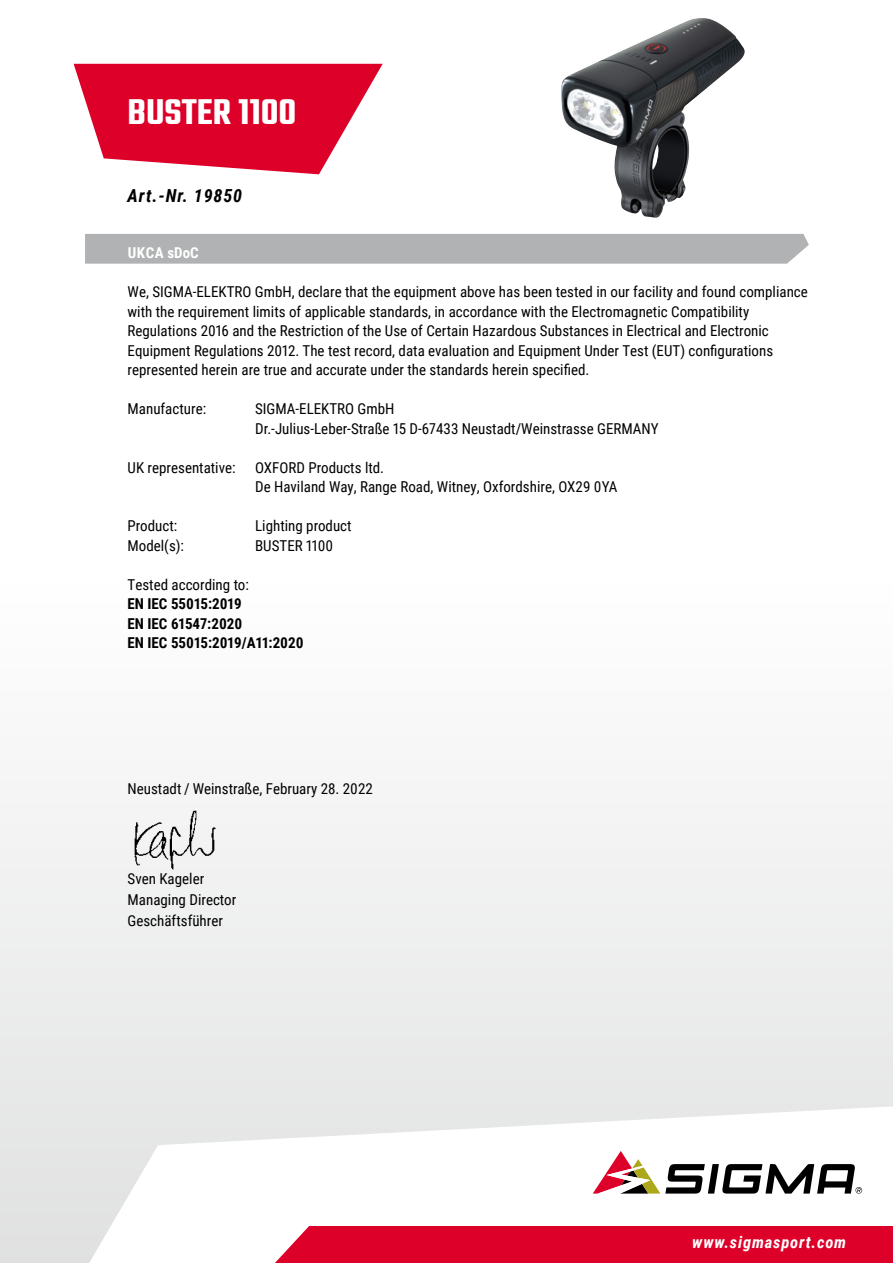
<style>
.page{position:relative;width:893px;height:1263px;background:#fff}
.page>*{position:absolute;margin:0;border:0;box-sizing:border-box;transform-origin:0 0}
.t1{font:600 39px "Teko";color:#fff}
.A-Artikelnummer_gros{font:italic 700 18px "Roboto Condensed";letter-spacing:.05em;color:#000}
.t2{font:italic 700 16.5px "Roboto Condensed";letter-spacing:.05em;color:#fff}
.t3{font:15px/19.5px "Roboto Condensed";color:#000}
.t4{font:700 15px "Roboto Condensed";color:#000}
.t5{font:700 15px "Roboto Condensed";letter-spacing:.015em;color:#fff}
</style>
<div class="page">
<div style="left:0;top:578px;width:893px;height:685px;background:#f2f2f3"></div>
<svg style="left:89px;top:1106px;width:804px;height:157px;fill:#fff"></svg>
<div style="left:275px;top:1226px;width:618px;height:37px;background:#dd0029"></div>
<svg style="left:593px;top:1151px;width:269px;height:42px"></svg>
<svg style="left:74px;top:64px;width:309px;height:110px"></svg>
<img style="left:561px;top:18px;width:184px;height:200px">
<div style="left:85px;top:234px;width:724px;height:30px;background:#b1b2b3"></div>
<img style="left:134px;top:810px;width:82px;height:60px">
<p class="t1" style="left:128px;top:88px;width:170px">BUSTER 1100</p>
<p class="A-Artikelnummer_gros" style="left:128px;top:183px;width:116px">Art.-Nr. 19850</p>
<p class="t5" style="left:128px;top:242px;width:72px">UKCA sDoC</p>
<p class="t3" style="left:128px;top:281px;width:682px">We, SIGMA-ELEKTRO GmbH, declare that the equipment above has been tested in our facility and found compliance with the requirement limits of applicable standards, in accordance with the Electromagnetic Compatibility Regulations 2016 and the Restriction of the Use of Certain Hazardous Substances in Electrical and Electronic Equipment Regulations 2012. The test record, data evaluation and Equipment Under Test (EUT) configurations represented herein are true and accurate under the standards herein specified.</p>
<p class="t3" style="left:128px;top:398px;width:80px">Manufacture:</p>
<p class="t3" style="left:255px;top:398px;width:141px">SIGMA-ELEKTRO GmbH</p>
<p class="t3" style="left:255px;top:418px;width:405px">Dr.-Julius-Leber-Straße 15 D-67433 Neustadt/Weinstrasse GERMANY</p>
<p class="t3" style="left:128px;top:457px;width:110px">UK representative:</p>
<p class="t3" style="left:255px;top:457px;width:131px">OXFORD Products ltd.</p>
<p class="t3" style="left:255px;top:476px;width:364px">De Haviland Way, Range Road, Witney, Oxfordshire, OX29 0YA</p>
<p class="t3" style="left:128px;top:515px;width:51px">Product:</p>
<p class="t3" style="left:255px;top:515px;width:98px">Lighting product</p>
<p class="t3" style="left:128px;top:535px;width:58px">Model(s):</p>
<p class="t3" style="left:255px;top:535px;width:79px">BUSTER 1100</p>
<p class="t3" style="left:128px;top:574px;width:123px">Tested according to:</p>
<p class="t4" style="left:128px;top:593px;width:116px">EN IEC 55015:2019</p>
<p class="t4" style="left:128px;top:613px;width:116px">EN IEC 61547:2020</p>
<p class="t4" style="left:128px;top:632px;width:178px">EN IEC 55015:2019/A11:2020</p>
<p class="t3" style="left:128px;top:778px;width:247px">Neustadt / Weinstraße, February 28. 2022</p>
<p class="t3" style="left:128px;top:868px;width:78px">Sven Kageler</p>
<p class="t3" style="left:128px;top:889px;width:110px">Managing Director</p>
<p class="t3" style="left:128px;top:910px;width:97px">Geschäftsführer</p>
<p class="t2" style="left:692px;top:1231px;width:155px">www.sigmasport.com</p>
</div>
